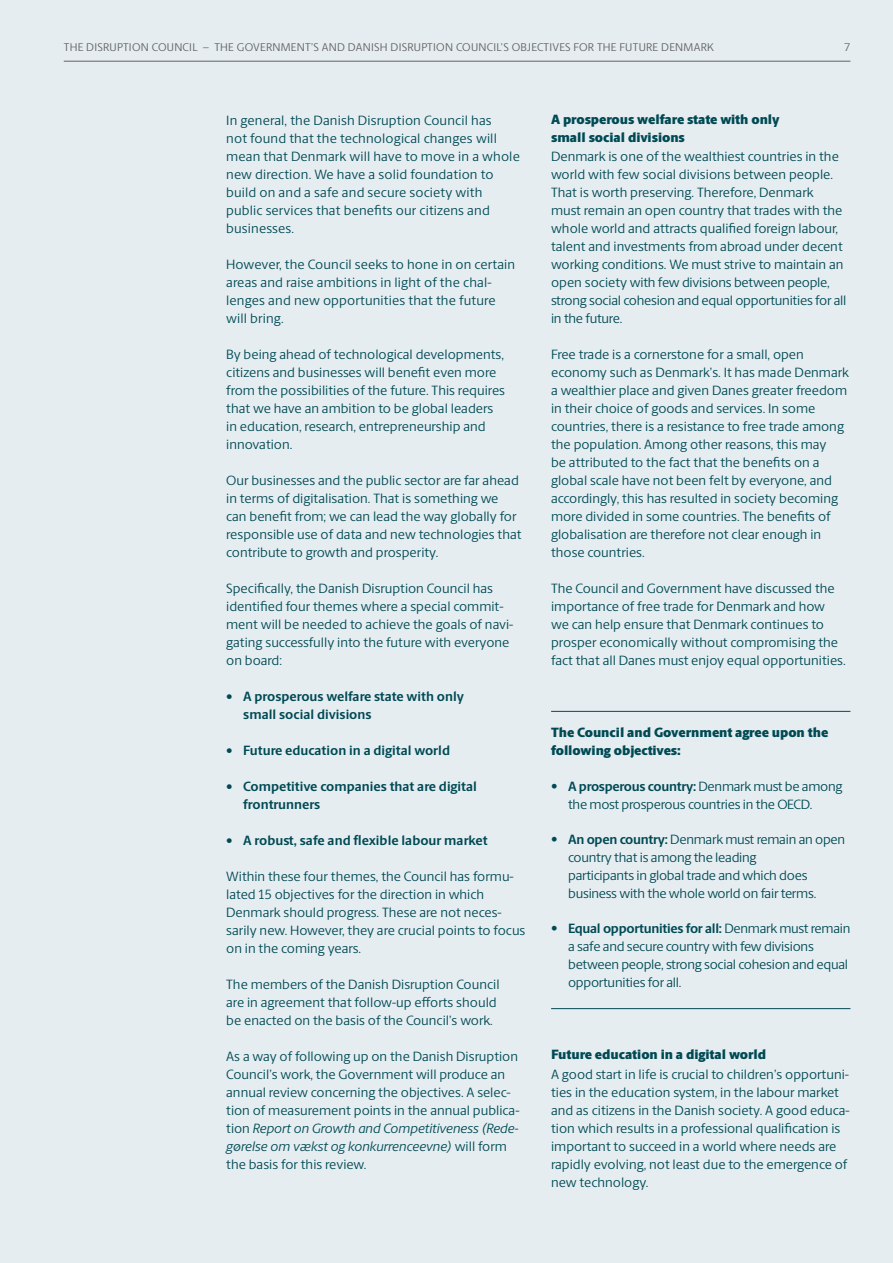
<style>
.page{position:relative;width:893px;height:1263px;background:#e6edf1}
.page>*{position:absolute;margin:0;border:0;box-sizing:border-box;transform-origin:0 0}
.t1{font:13.5px/18px "Berlingske Sans";color:#004a54}
.t2{font:13.5px/18px "Berlingske Sans";letter-spacing:-.02em;color:#004a54}
.t3{font:700 13.5px/18px "Berlingske Sans";color:#004a54}
.t4{font:900 13.5px/18px "Berlingske Sans";color:#004a54}
.t5{font:11.25px "Berlingske Sans";letter-spacing:.025em;color:#636362}
.s1{font-style:italic}
.s2{font-weight:700}
</style>
<div class="page">
<hr style="left:64px;top:61px;width:786px;height:1px;background:#636362">
<hr style="left:551px;top:711px;width:299px;height:1px;background:#004a54">
<hr style="left:551px;top:1008px;width:299px;height:1px;background:#004a54">
<p class="t5" style="left:64px;top:40px;width:651px">THE DISRUPTION COUNCIL – THE GOVERNMENT’S AND DANISH DISRUPTION COUNCIL’S OBJECTIVES FOR THE FUTURE DENMARK</p>
<p class="t5" style="left:844px;top:40px;width:8px">7</p>
<p class="t1" style="left:226px;top:111px;width:295px">In general, the Danish Disruption Council has<br>not found that the technological changes will mean that Denmark will have to move in a whole new direction. We have a solid foundation to build on and a safe and secure society with public services that benefits our citizens and businesses.</p>
<p class="t1" style="left:226px;top:255px;width:290px">However, the Council seeks to hone in on certain areas and raise ambitions in light of the chal&shy;lenges and new opportunities that the future will bring.</p>
<p class="t1" style="left:226px;top:345px;width:280px">By being ahead of technological developments, citizens and businesses will benefit even more from the possibilities of the future. This requires that we have an ambition to be global leaders in education, research, entrepreneurship and innovation.</p>
<p class="t1" style="left:226px;top:471px;width:297px">Our businesses and the public sector are far ahead in terms of digitalisation. That is something we can benefit from; we can lead the way globally for responsible use of data and new technologies that contribute to growth and prosperity.</p>
<p class="t1" style="left:226px;top:579px;width:289px">Specifically, the Danish Disruption Council has identified four themes where a special commit&shy;ment will be needed to achieve the goals of navi&shy;gating successfully into the future with everyone on board:</p>
<p class="t3" style="left:243px;top:687px;width:222px;text-indent:-17px">• A prosperous welfare state with only small social divisions</p>
<p class="t3" style="left:226px;top:741px;width:225px">• Future education in a digital world</p>
<p class="t3" style="left:243px;top:777px;width:235px;text-indent:-17px">• Competitive companies that are digital frontrunners</p>
<p class="t3" style="left:226px;top:831px;width:263px">• A robust, safe and flexible labour market</p>
<p class="t1" style="left:226px;top:867px;width:301px">Within these four themes, the Council has formu&shy;lated 15 objectives for the direction in which Denmark should progress. These are not neces&shy;sarily new. However, they are crucial points to focus on in the coming years.</p>
<p class="t1" style="left:226px;top:975px;width:275px">The members of the Danish Disruption Council are in agreement that follow-up efforts should be enacted on the basis of the Council’s work.</p>
<p class="t1" style="left:226px;top:1047px;width:295px">As a way of following up on the Danish Disruption Council’s work, the Government will produce an annual review concerning the objectives. A selec&shy;tion of measurement points in the annual publica&shy;tion <span class="s1">Report on Growth and Competi tive ness (Re de&shy;gørelse om vækst og konkurrence evne)</span> will form the basis for this review.</p>
<h3 class="t4" style="left:551px;top:110px;width:230px">A prosperous welfare state with only small social divisions</h3>
<p class="t1" style="left:551px;top:147px;width:297px">Denmark is one of the wealthiest countries in the world with few social divisions between people.<br>That is worth preserving. Therefore, Denmark must remain an open country that trades with the whole world and attracts qualified foreign labour, talent and investments from abroad under decent working conditions. We must strive to maintain an open society with few divisions between people, strong social cohesion and equal opportunities for all in the future.</p>
<p class="t1" style="left:551px;top:345px;width:299px">Free trade is a cornerstone for a small, open economy such as Denmark’s. It has made Denmark a wealthier place and given Danes greater freedom in their choice of goods and services. In some countries, there is a resistance to free trade among the population. Among other reasons, this may<br>be attributed to the fact that the benefits on a global scale have not been felt by everyone, and accordingly, this has resulted in society becoming more divided in some countries. The benefits of globalisation are therefore not clear enough in those countries.</p>
<p class="t1" style="left:551px;top:579px;width:296px">The Council and Government have discussed the importance of free trade for Denmark and how we can help ensure that Denmark continues to prosper economically without compromising the fact that all Danes must enjoy equal opportunities.</p>
<p class="t4" style="left:551px;top:723px;width:279px">The Council and Government agree upon the following objectives:</p>
<p class="t2" style="left:568px;top:777px;width:276px;text-indent:-17px">• <span class="s2">A prosperous country:</span> Denmark must be among the most prosperous countries in the OECD.</p>
<p class="t2" style="left:568px;top:830px;width:279px;text-indent:-17px">• <span class="s2">An open country:</span> Denmark must remain an open country that is among the leading<br>participants in global trade and which does business with the whole world on fair terms.</p>
<p class="t2" style="left:568px;top:919px;width:284px;text-indent:-17px">• <span class="s2">Equal opportunities for all:</span> Denmark must remain a safe and secure country with few divisions between people, strong social cohesion and equal opportunities for all.</p>
<h3 class="t4" style="left:551px;top:1045px;width:217px">Future education in a digital world</h3>
<p class="t1" style="left:551px;top:1065px;width:300px">A good start in life is crucial to children’s opportuni&shy;ties in the education system, in the labour market and as citizens in the Danish society. A good educa&shy;tion which results in a professional qualification is important to succeed in a world where needs are rapidly evolving, not least due to the emergence of new technology.</p>
</div>
